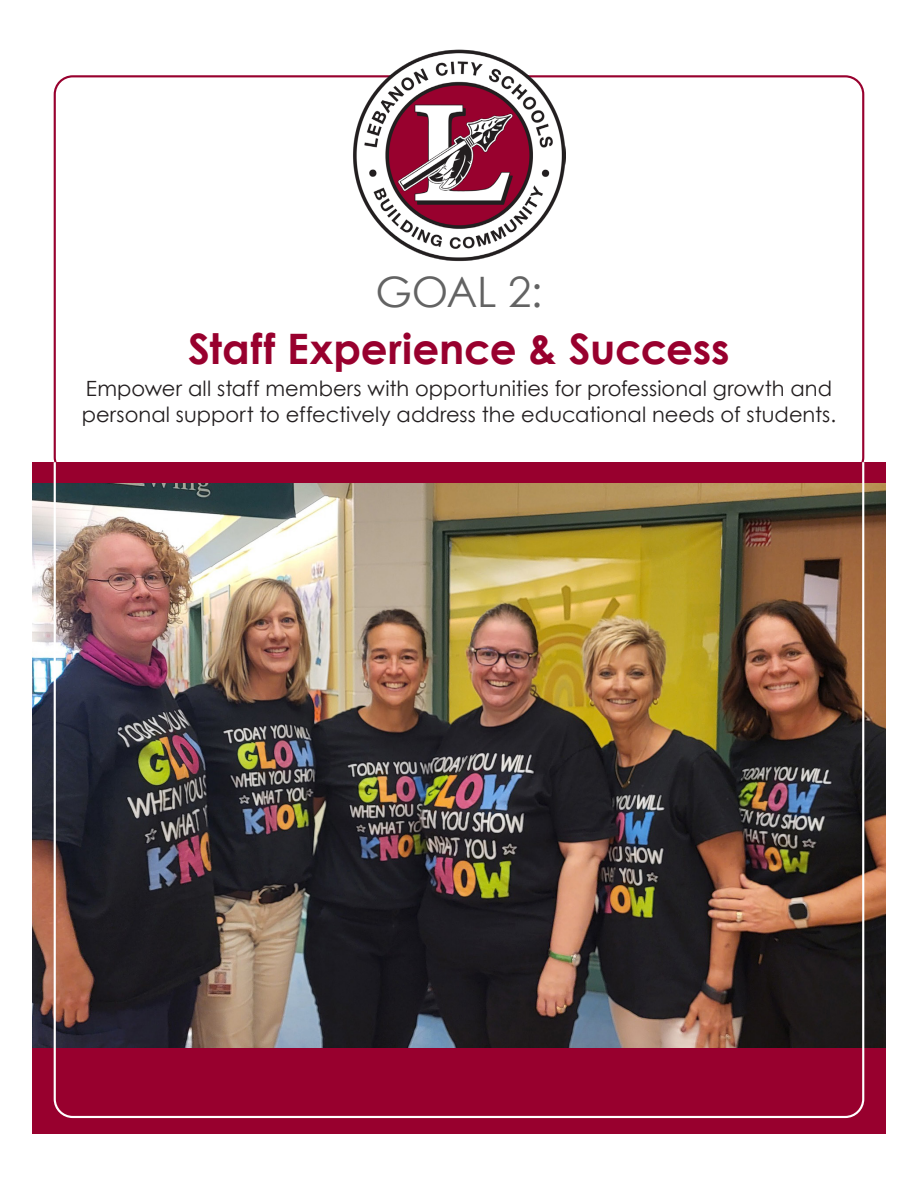
<style>
.page{position:relative;width:918px;height:1188px;background:#fff}
.page>*{position:absolute;margin:0;border:0;box-sizing:border-box;transform-origin:0 0}
.t1{font:700 42px "Century Gothic";color:#98002e}
.t2{font:42px "Century Gothic";color:#636363}
.t3{font:21px/25.2px "Century Gothic";color:#231f20}
</style>
<div class="page">
<div style="left:32px;top:1048px;width:854px;height:86px;background:#98002e"></div>
<div style="left:32px;top:462px;width:854px;height:22px;background:#98002e"></div>
<img style="left:353px;top:50px;width:212px;height:212px">
<img style="left:32px;top:484px;width:854px;height:564px">
<img style="left:53px;top:460px;width:812px;height:659px">
<p class="t2" style="left:375px;top:266px;width:169px">GOAL 2:</p>
<p class="t1" style="left:188px;top:317px;width:543px">Staff Experience &amp; Success</p>
<p class="t3" style="left:82px;top:376px;width:756px">Empower all staff members with opportunities for professional growth and personal support to effectively address the educational needs of students.</p>
</div>
